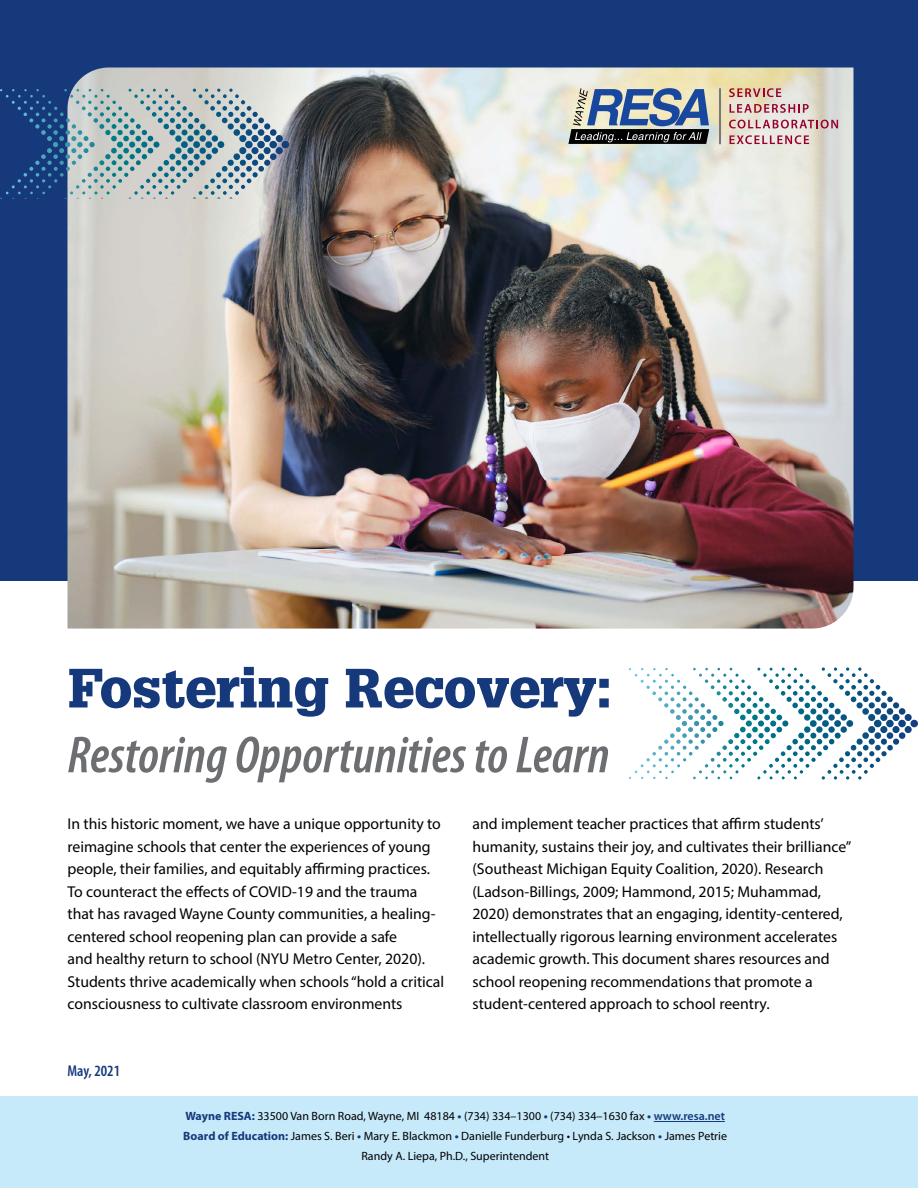
<style>
.page{position:relative;width:918px;height:1188px;background:#fff}
.page>*{position:absolute;margin:0;border:0;box-sizing:border-box;transform-origin:0 0}
.t1{font:900 54px "Glypha";color:#16397b}
.t2{font:italic 600 condensed 52.5px "Myriad Pro";color:#6d6e71}
.t3{font:15.75px/22.5px "Myriad Pro";color:#000}
.t4{font:600 condensed 15.75px "Myriad Pro";color:#16397b}
.t5{font:12px/19.8px "Myriad Pro";color:#000;text-align:center}
.s1{font-weight:700;color:#16397b}
.s2{font-weight:600;color:#16397b}
</style>
<div class="page">
<div style="left:0;top:0;width:918px;height:580px;background:#16397b"></div>
<div style="left:0;top:1096px;width:918px;height:92px;background:#c7eafb"></div>
<hr style="left:654px;top:1121px;width:71px;height:1px;background:#16397b">
<img style="left:68px;top:68px;width:785px;height:561px">
<svg style="left:568px;top:88px;width:141px;height:56px;background:#707d8c"></svg>
<hr style="left:719px;top:88px;width:2px;height:56px;background:#77787b">
<svg style="left:729px;top:88px;width:52px;height:9px"></svg>
<svg style="left:730px;top:104px;width:79px;height:9px"></svg>
<svg style="left:729px;top:120px;width:109px;height:9px"></svg>
<svg style="left:730px;top:135px;width:79px;height:9px"></svg>
<svg style="left:629px;top:667px;width:270px;height:41px"></svg>
<svg style="left:0;top:89px;width:270px;height:41px"></svg>
<h1 class="t1" style="left:68px;top:655px;width:546px">Fostering Recovery:</h1>
<h2 class="t2" style="left:68px;top:723px;width:544px">Restoring Opportunities to Learn</h2>
<p class="t3" style="left:68px;top:812px;width:378px">In this historic moment, we have a unique opportunity to reimagine schools that center the experiences of young people, their families, and equitably affirming practices.<br>To counteract the effects of COVID-19 and the trauma that has ravaged Wayne County communities, a healing&shy;centered school reopening plan can provide a safe<br>and healthy return to school (NYU Metro Center, 2020).<br>Students thrive academically when schools “hold a critical consciousness to cultivate classroom environments</p>
<p class="t3" style="left:472px;top:812px;width:380px">and implement teacher practices that affirm students’ humanity, sustains their joy, and cultivates their brilliance” (Southeast Michigan Equity Coalition, 2020). Research (Ladson-Billings, 2009; Hammond, 2015; Muhammad, 2020) demonstrates that an engaging, identity-centered, intellectually rigorous learning environment accelerates academic growth. This document shares resources and school reopening recommendations that promote a student-centered approach to school reentry.</p>
<p class="t4" style="left:68px;top:1061px;width:54px">May, 2021</p>
<p class="t5" style="left:183px;top:1106px;width:545px"><span class="s1">Wayne RESA:</span> 33500 Van Born Road, Wayne, MI 48184 <span class="s1">•</span> (734) 334–1300 <span class="s1">•</span> (734) 334–1630 fax <span class="s1">•</span> <span class="s2">www.resa.net<br></span><span class="s1">Board of Education:</span> James S. Beri <span class="s1">•</span> Mary E. Blackmon <span class="s1">•</span> Danielle Funderburg • Lynda S. Jackson <span class="s1">•</span> James Petrie<br>Randy A. Liepa, Ph.D., Superintendent</p>
</div>
